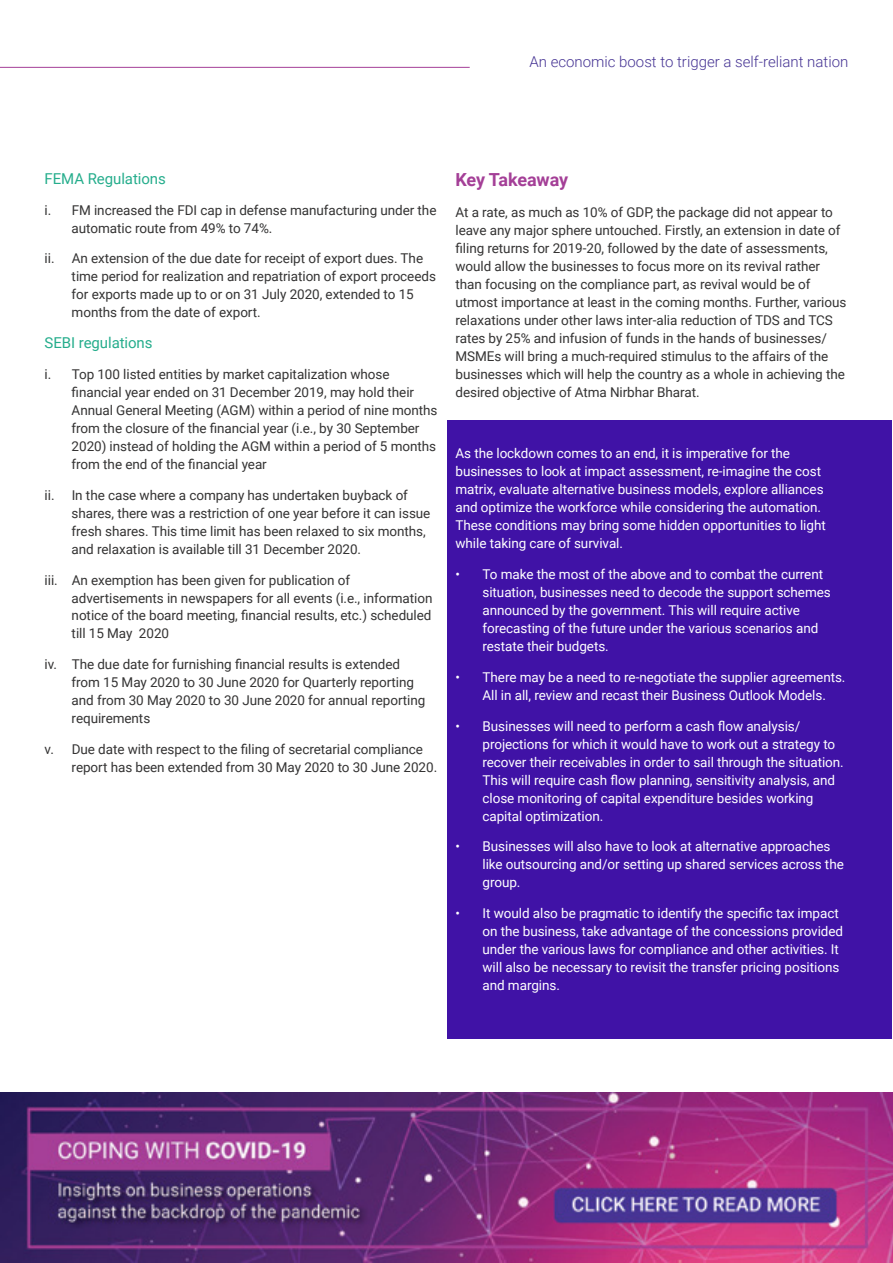
<style>
.page{position:relative;width:893px;height:1263px;background:#fff}
.page>*{position:absolute;margin:0;border:0;box-sizing:border-box;transform-origin:0 0}
.t1{font:700 18px "Roboto";letter-spacing:-.01em;color:#a43f97}
.t2{font:300 15px "Roboto";color:#463494}
.t3{font:15px "Roboto";letter-spacing:-.005em;color:#25ad8c}
.t4{font:13.5px/18px "Roboto";letter-spacing:-.005em;color:#343333}
.t5{font:13.5px/18px "Roboto";letter-spacing:-.005em;color:#fff}
</style>
<div class="page">
<hr style="left:0;top:67px;width:470px;height:1px;background:#a43f97">
<div style="left:447px;top:420px;width:445px;height:619px;background:#4012a6"></div>
<img style="left:0;top:1093px;width:893px;height:170px">
<p class="t2" style="left:529px;top:51px;width:320px">An economic boost to trigger a self-reliant nation</p>
<p class="t3" style="left:45px;top:168px;width:123px">FEMA Regulations</p>
<p class="t4" style="left:72px;top:200px;width:366px;text-indent:-27px">i. FM increased the FDI cap in defense manufacturing under the automatic route from 49% to 74%.</p>
<p class="t4" style="left:72px;top:249px;width:366px;text-indent:-27px">ii. An extension of the due date for receipt of export dues. The time period for realization and repatriation of export proceeds for exports made up to or on 31 July 2020, extended to 15 months from the date of export.</p>
<p class="t3" style="left:45px;top:332px;width:109px">SEBI regulations</p>
<p class="t4" style="left:72px;top:365px;width:367px;text-indent:-27px">i. Top 100 listed entities by market capitalization whose financial year ended on 31 December 2019, may hold their Annual General Meeting (AGM) within a period of nine months from the closure of the financial year (i.e., by 30 September 2020) instead of holding the AGM within a period of 5 months from the end of the financial year</p>
<p class="t4" style="left:72px;top:485px;width:360px;text-indent:-27px">ii. In the case where a company has undertaken buyback of shares, there was a restriction of one year before it can issue fresh shares. This time limit has been relaxed to six months, and relaxation is available till 31 December 2020.</p>
<p class="t4" style="left:72px;top:570px;width:362px;text-indent:-27px">iii. An exemption has been given for publication of advertisements in newspapers for all events (i.e., information notice of the board meeting, financial results, etc.) scheduled till 15 May 2020</p>
<p class="t4" style="left:72px;top:655px;width:355px;text-indent:-27px">iv. The due date for furnishing financial results is extended from 15 May 2020 to 30 June 2020 for Quarterly reporting and from 30 May 2020 to 30 June 2020 for annual reporting requirements</p>
<p class="t4" style="left:72px;top:740px;width:367px;text-indent:-27px">v. Due date with respect to the filing of secretarial compliance report has been extended from 30 May 2020 to 30 June 2020.</p>
<h1 class="t1" style="left:455px;top:167px;width:114px">Key Takeaway</h1>
<p class="t4" style="left:455px;top:203px;width:392px">At a rate, as much as 10% of GDP, the package did not appear to leave any major sphere untouched. Firstly, an extension in date of filing returns for 2019-20, followed by the date of assessments, would allow the businesses to focus more on its revival rather than focusing on the compliance part, as revival would be of utmost importance at least in the coming months. Further, various relaxations under other laws inter-alia reduction of TDS and TCS rates by 25% and infusion of funds in the hands of businesses/ MSMEs will bring a much-required stimulus to the affairs of the businesses which will help the country as a whole in achieving the desired objective of Atma Nirbhar Bharat.</p>
<p class="t5" style="left:455px;top:444px;width:372px">As the lockdown comes to an end, it is imperative for the businesses to look at impact assessment, re-imagine the cost matrix, evaluate alternative business models, explore alliances and optimize the workforce while considering the automation.<br>These conditions may bring some hidden opportunities to light while taking care of survival.</p>
<p class="t5" style="left:482px;top:565px;width:350px;text-indent:-27px">• To make the most of the above and to combat the current situation, businesses need to decode the support schemes announced by the government. This will require active forecasting of the future under the various scenarios and restate their budgets.</p>
<p class="t5" style="left:455px;top:668px;width:391px;text-align:center">• There may be a need to re-negotiate the supplier agreements.<br>All in all, review and recast their Business Outlook Models.</p>
<p class="t5" style="left:482px;top:716px;width:363px;text-indent:-27px">• Businesses will need to perform a cash flow analysis/ projections for which it would have to work out a strategy to recover their receivables in order to sail through the situation.<br>This will require cash flow planning, sensitivity analysis, and close monitoring of capital expenditure besides working capital optimization.</p>
<p class="t5" style="left:482px;top:837px;width:363px;text-indent:-27px">• Businesses will also have to look at alternative approaches like outsourcing and/or setting up shared services across the group.</p>
<p class="t5" style="left:482px;top:904px;width:362px;text-indent:-27px">• It would also be pragmatic to identify the specific tax impact on the business, take advantage of the concessions provided under the various laws for compliance and other activities. It will also be necessary to revisit the transfer pricing positions and margins.</p>
</div>
